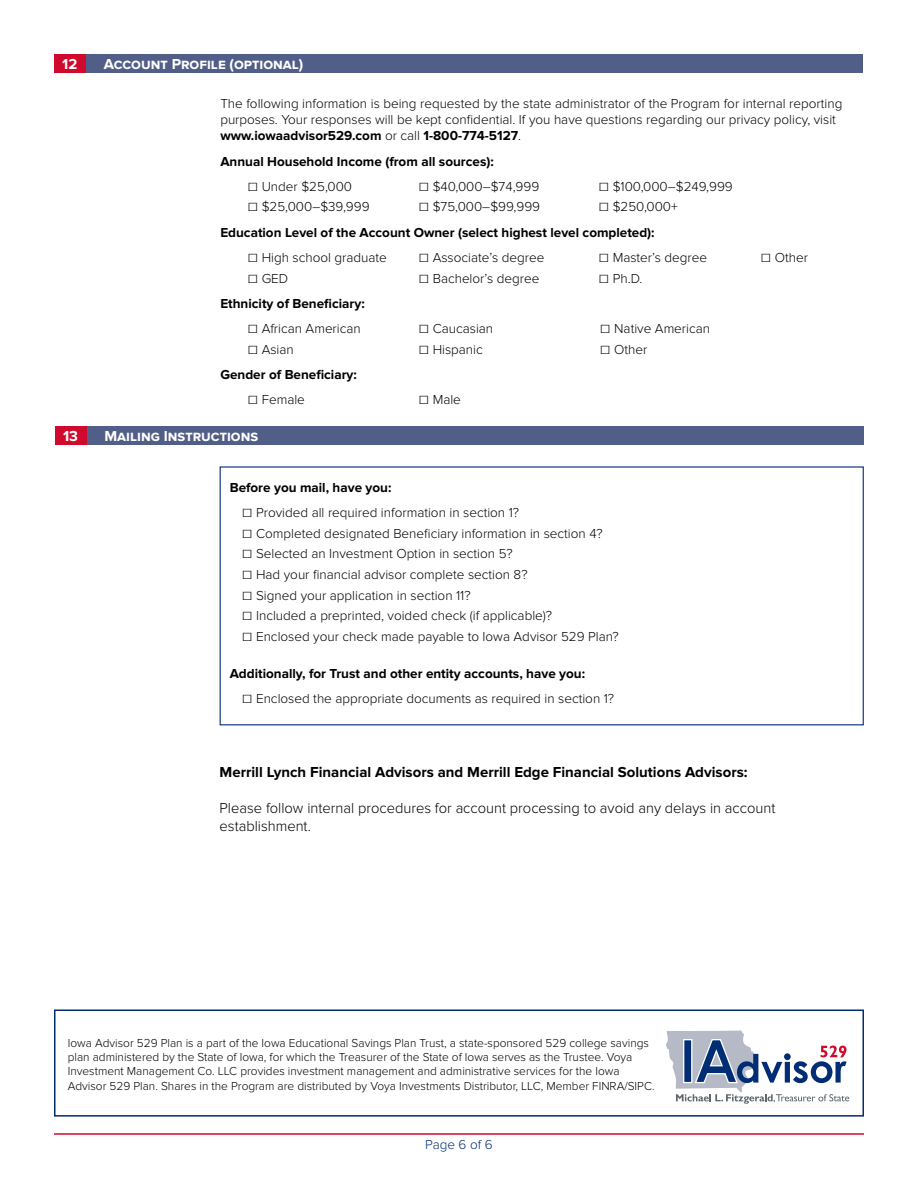
<style>
.page{position:relative;width:918px;height:1188px;background:#fff}
.page>*{position:absolute;margin:0;border:0;box-sizing:border-box;transform-origin:0 0}
.t1{font:300 15px/18px "Proxima Nova";color:#000}
.t2{font:700 15px "Proxima Nova";color:#000}
.t3{font:700 15px "Proxima Nova";color:#fff}
.t4{font:300 13.5px/16.2px "Proxima Nova";color:#000}
.t5{font:700 13.5px/25.2px "Proxima Nova";color:#000}
.t6{font:300 13.5px "Proxima Nova";color:#002d73}
.t7{font:300 12px/14.4px "Proxima Nova";color:#000}
.s1{font-weight:700}
.s2{font-family:"Times New Roman";font-weight:400;font-size:18px}
.s3{font-weight:300}
</style>
<div class="page">
<hr style="left:54px;top:1133px;width:810px;height:2px;background:#d00a2c">
<svg style="left:666px;top:1030px;width:183px;height:74px"></svg>
<div style="left:54px;top:1010px;width:810px;height:107px;border:2px solid #002d73"></div>
<div style="left:86px;top:54px;width:777px;height:18px;background:#515f88"></div>
<div style="left:54px;top:54px;width:32px;height:18px;background:#d00a2c"></div>
<div style="left:86px;top:426px;width:778px;height:18px;background:#515f88"></div>
<div style="left:55px;top:426px;width:31px;height:18px;background:#d00a2c"></div>
<p class="t3" style="left:62px;top:55px;width:17px">12</p>
<p class="t3" style="left:104px;top:55px;width:201px">Account Profile (optional)</p>
<p class="t4" style="left:220px;top:96px;width:624px">The following information is being requested by the state administrator of the Program for internal reporting purposes. Your responses will be kept confidential. If you have questions regarding our privacy policy, visit <span class="s1">www.iowaadvisor529.com</span> or call <span class="s1">1-800-774-5127</span>.</p>
<p class="t5" style="left:220px;top:149px;width:275px">Annual Household Income (from all sources):</p>
<p class="t4" style="left:247px;top:178px;width:106px"><span class="s2">□</span> Under $25,000</p>
<p class="t4" style="left:418px;top:178px;width:122px"><span class="s2">□</span> $40,000–$74,999</p>
<p class="t4" style="left:598px;top:178px;width:136px"><span class="s2">□</span> $100,000–$249,999</p>
<p class="t4" style="left:247px;top:199px;width:124px"><span class="s2">□</span> $25,000–$39,999</p>
<p class="t4" style="left:418px;top:199px;width:123px"><span class="s2">□</span> $75,000–$99,999</p>
<p class="t5" style="left:220px;top:195px;width:459px;text-indent:378px"><span class="s2">□</span> <span class="s3">$250,000+<br></span>Education Level of the Account Owner (select highest level completed):</p>
<p class="t4" style="left:247px;top:249px;width:141px"><span class="s2">□</span> High school graduate</p>
<p class="t4" style="left:418px;top:249px;width:128px"><span class="s2">□</span> Associate’s degree</p>
<p class="t4" style="left:598px;top:249px;width:110px"><span class="s2">□</span> Master’s degree</p>
<p class="t4" style="left:760px;top:249px;width:49px"><span class="s2">□</span> Other</p>
<p class="t4" style="left:247px;top:270px;width:42px"><span class="s2">□</span> GED</p>
<p class="t4" style="left:418px;top:270px;width:123px"><span class="s2">□</span> Bachelor’s degree</p>
<p class="t4" style="left:598px;top:270px;width:46px"><span class="s2">□</span> Ph.D.</p>
<p class="t5" style="left:220px;top:291px;width:146px">Ethnicity of Beneficiary:</p>
<p class="t4" style="left:247px;top:321px;width:115px"><span class="s2">□</span> African American</p>
<p class="t4" style="left:418px;top:321px;width:76px"><span class="s2">□</span> Caucasian</p>
<p class="t4" style="left:600px;top:321px;width:112px"><span class="s2">□</span> Native American</p>
<p class="t4" style="left:247px;top:341px;width:48px"><span class="s2">□</span> Asian</p>
<p class="t4" style="left:418px;top:341px;width:66px"><span class="s2">□</span> Hispanic</p>
<p class="t4" style="left:600px;top:341px;width:49px"><span class="s2">□</span> Other</p>
<p class="t5" style="left:220px;top:362px;width:138px">Gender of Beneficiary:</p>
<p class="t4" style="left:247px;top:392px;width:59px"><span class="s2">□</span> Female</p>
<p class="t4" style="left:418px;top:392px;width:44px"><span class="s2">□</span> Male</p>
<p class="t3" style="left:63px;top:427px;width:16px">13</p>
<p class="t3" style="left:104px;top:427px;width:155px">Mailing Instructions</p>
<p class="t5" style="left:230px;top:475px;width:163px">Before you mail, have you:</p>
<p class="t4" style="left:242px;top:504px;width:279px"><span class="s2">□</span> Provided all required information in section 1?</p>
<p class="t4" style="left:242px;top:525px;width:363px"><span class="s2">□</span> Completed designated Beneficiary information in section 4?</p>
<p class="t4" style="left:242px;top:546px;width:273px"><span class="s2">□</span> Selected an Investment Option in section 5?</p>
<p class="t4" style="left:242px;top:567px;width:287px"><span class="s2">□</span> Had your financial advisor complete section 8?</p>
<p class="t4" style="left:242px;top:587px;width:231px"><span class="s2">□</span> Signed your application in section 11?</p>
<p class="t4" style="left:242px;top:608px;width:312px"><span class="s2">□</span> Included a preprinted, voided check (if applicable)?</p>
<p class="t4" style="left:242px;top:629px;width:379px"><span class="s2">□</span> Enclosed your check made payable to Iowa Advisor 529 Plan?</p>
<p class="t5" style="left:230px;top:661px;width:357px">Additionally, for Trust and other entity accounts, have you:</p>
<p class="t4" style="left:242px;top:691px;width:374px"><span class="s2">□</span> Enclosed the appropriate documents as required in section 1?</p>
<p class="t2" style="left:220px;top:763px;width:530px">Merrill Lynch Financial Advisors and Merrill Edge Financial Solutions Advisors:</p>
<p class="t1" style="left:220px;top:799px;width:557px">Please follow internal procedures for account processing to avoid any delays in account establishment.</p>
<p class="t7" style="left:68px;top:1036px;width:588px">Iowa Advisor 529 Plan is a part of the Iowa Educational Savings Plan Trust, a state-sponsored 529 college savings plan administered by the State of Iowa, for which the Treasurer of the State of Iowa serves as the Trustee. Voya Investment Management Co. LLC provides investment management and administrative services for the Iowa Advisor 529 Plan. Shares in the Program are distributed by Voya Investments Distributor, LLC, Member FINRA/SIPC.</p>
<p class="t6" style="left:425px;top:1137px;width:69px">Page 6 of 6</p>
</div>
